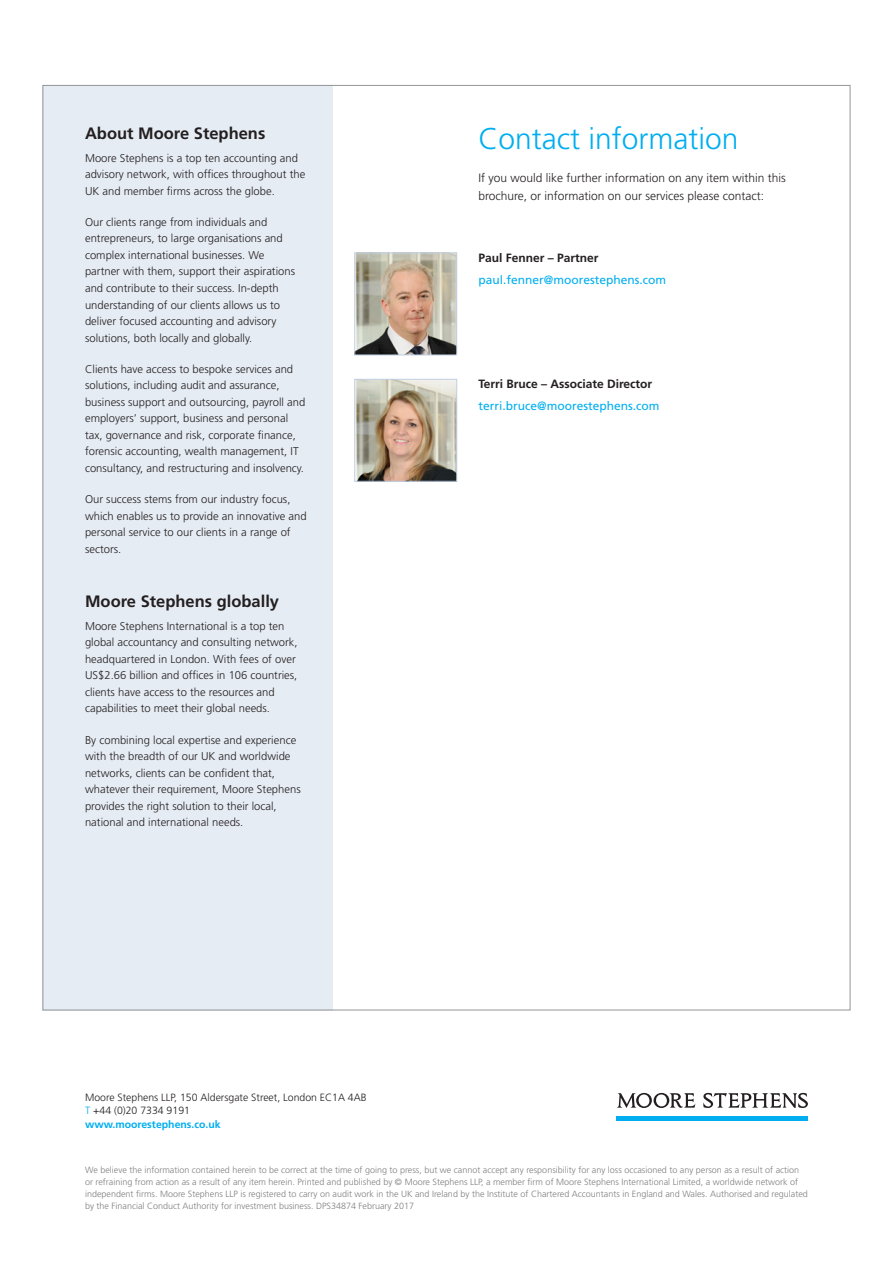
<style>
.page{position:relative;width:893px;height:1263px;background:#fff}
.page>*{position:absolute;margin:0;border:0;box-sizing:border-box;transform-origin:0 0}
.Contact_information{font:300 30px "Frutiger LT Std";color:#00aeef}
.Brochure_Discriptor{font:700 16.5px "Frutiger LT Std";color:#231f20}
.Contact_information-2{font:300 12px/18px "Frutiger LT Std";color:#231f20}
.Email_address{font:12px "Frutiger LT Std";color:#00aeef}
.Insert_Name_-_Insert{font:700 12px "Frutiger LT Std";color:#231f20}
.Brochure_Discriptor-2{font:300 11.25px/16.5px "Frutiger LT Std";color:#231f20}
.Address{font:300 10.5px/13.5px "Frutiger LT Std";color:#231f20}
.Website{font:700 10.5px "Frutiger LT Std";color:#00aeef}
.Brochure_Disclaimer{font:300 9px/12px "Frutiger LT Std";color:#7f7f7f}
.s1{color:#00aeef}
</style>
<div class="page">
<div style="left:43px;top:85px;width:290px;height:925px;background:#e6ecf4"></div>
<img style="left:356px;top:255px;width:99px;height:98px">
<div style="left:354px;top:253px;width:103px;height:102px;border:1px solid #c2d0e4"></div>
<img style="left:356px;top:381px;width:99px;height:99px">
<div style="left:354px;top:379px;width:103px;height:103px;border:1px solid #c2d0e4"></div>
<svg style="left:617px;top:1093px;width:78px;height:15px"></svg>
<svg style="left:703px;top:1093px;width:105px;height:15px"></svg>
<hr style="left:617px;top:1116px;width:191px;height:4px;background:#00aeef">
<p class="Brochure_Discriptor" style="left:85px;top:123px;width:182px">About Moore Stephens</p>
<p class="Brochure_Discriptor-2" style="left:85px;top:150px;width:222px">Moore Stephens is a top ten accounting and advisory network, with offices throughout the<br>UK and member firms across the globe.</p>
<p class="Brochure_Discriptor-2" style="left:85px;top:214px;width:212px">Our clients range from individuals and entrepreneurs, to large organisations and complex international businesses. We partner with them, support their aspirations and contribute to their success. In-depth understanding of our clients allows us to deliver focused accounting and advisory solutions, both locally and globally.</p>
<p class="Brochure_Discriptor-2" style="left:85px;top:361px;width:222px">Clients have access to bespoke services and solutions, including audit and assurance, business support and outsourcing, payroll and employers’ support, business and personal tax, governance and risk, corporate finance, forensic accounting, wealth management, IT consultancy, and restructuring and insolvency.</p>
<p class="Brochure_Discriptor-2" style="left:85px;top:491px;width:223px">Our success stems from our industry focus, which enables us to provide an innovative and personal service to our clients in a range of sectors.</p>
<p class="Brochure_Discriptor" style="left:85px;top:592px;width:196px">Moore Stephens globally</p>
<p class="Brochure_Discriptor-2" style="left:85px;top:618px;width:214px">Moore Stephens International is a top ten global accountancy and consulting network, headquartered in London. With fees of over US$2.66 billion and offices in 106 countries, clients have access to the resources and capabilities to meet their global needs.</p>
<p class="Brochure_Discriptor-2" style="left:85px;top:732px;width:217px">By combining local expertise and experience with the breadth of our UK and worldwide networks, clients can be confident that, whatever their requirement, Moore Stephens provides the right solution to their local, national and international needs.</p>
<p class="Contact_information" style="left:478px;top:121px;width:262px">Contact information</p>
<p class="Contact_information-2" style="left:478px;top:169px;width:309px">If you would like further information on any item within this brochure, or information on our services please contact:</p>
<p class="Insert_Name_-_Insert" style="left:478px;top:250px;width:122px">Paul Fenner – Partner</p>
<p class="Email_address" style="left:478px;top:273px;width:189px">paul.fenner@moorestephens.com</p>
<p class="Insert_Name_-_Insert" style="left:478px;top:377px;width:175px">Terri Bruce – Associate Director</p>
<p class="Email_address" style="left:478px;top:399px;width:182px">terri.bruce@moorestephens.com</p>
<p class="Address" style="left:85px;top:1090px;width:283px">Moore Stephens LLP, 150 Aldersgate Street, London EC1A 4AB<br><span class="s1">T</span> +44 (0)20 7334 9191</p>
<p class="Website" style="left:85px;top:1118px;width:137px">www.moorestephens.co.uk</p>
<p class="Brochure_Disclaimer" style="left:85px;top:1164px;width:724px">We believe the information contained herein to be correct at the time of going to press, but we cannot accept any responsibility for any loss occasioned to any person as a result of action or refraining from action as a result of any item herein. Printed and published by © Moore Stephens LLP, a member firm of Moore Stephens International Limited, a worldwide network of independent firms. Moore Stephens LLP is registered to carry on audit work in the UK and Ireland by the Institute of Chartered Accountants in England and Wales. Authorised and regulated by the Financial Conduct Authority for investment business. DPS34874 February 2017</p>
</div>
